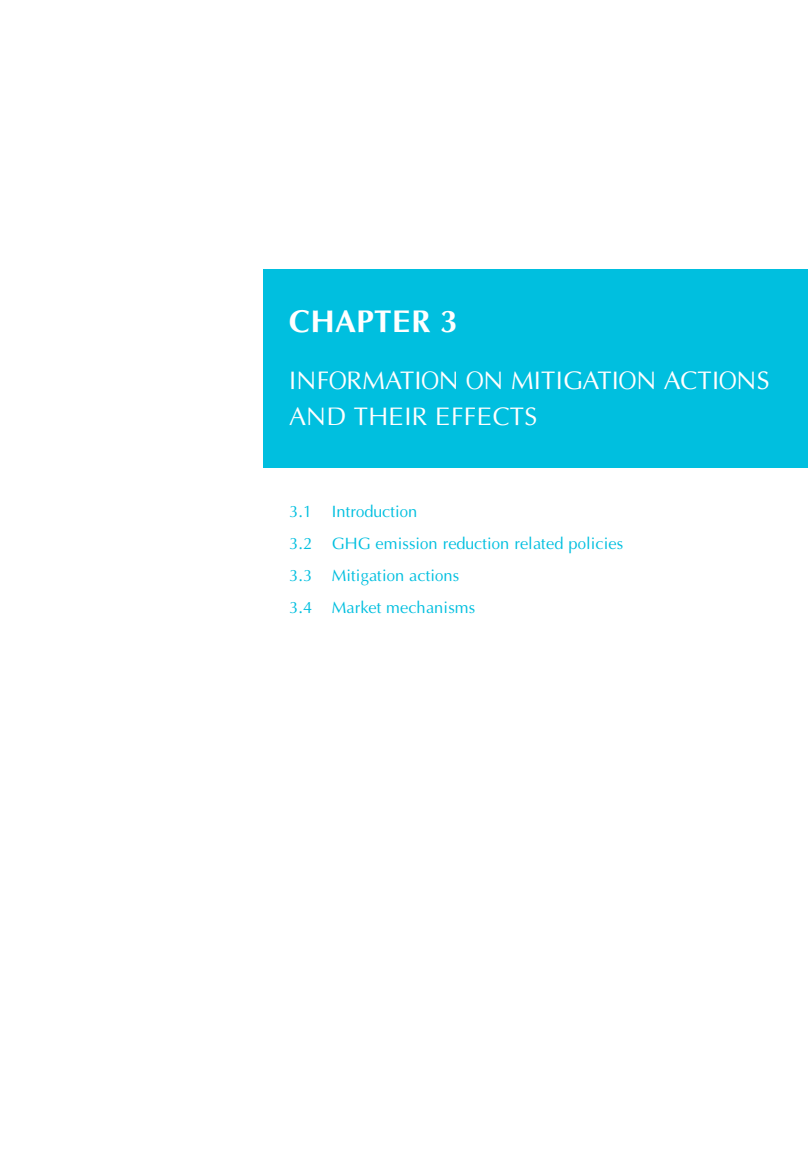
<style>
.page{position:relative;width:808px;height:1149px;background:#fff}
.page>*{position:absolute;margin:0;border:0;box-sizing:border-box;transform-origin:0 0}
.t1{font:700 31.5px "UTM Aptima";color:#fff}
.t2{font:25.5px/36px "UTM Aptima";color:#fff}
.t3{font:16.5px/31.8px "UTM Aptima";color:#00bfdf}
</style>
<div class="page">
<div style="left:264px;top:269px;width:544px;height:198px;background:#00bfdf"></div>
<h1 class="t1" style="left:289px;top:296px;width:170px">CHAPTER 3</h1>
<h2 class="t2" style="left:289px;top:361px;width:482px">INFORMATION ON MITIGATION ACTIONS<br>AND THEIR EFFECTS</h2>
<p class="t3" style="left:289px;top:494px;width:336px">3.1 Introduction<br>3.2 GHG emission reduction related policies<br>3.3 Mitigation actions<br>3.4 Market mechanisms</p>
</div>
